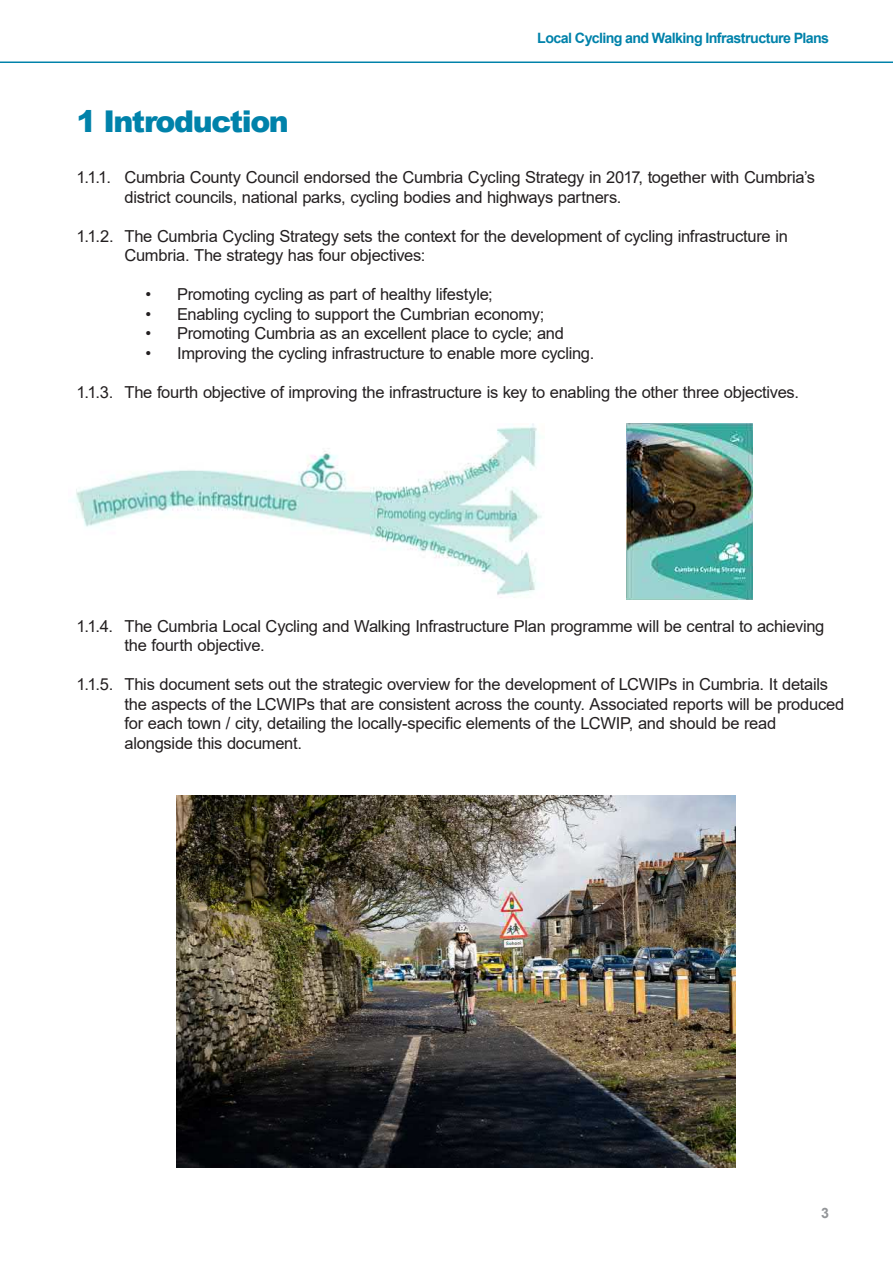
<style>
.page{position:relative;width:893px;height:1263px;background:#fff}
.page>*{position:absolute;margin:0;border:0;box-sizing:border-box;transform-origin:0 0}
.Section_Head{font:900 30px "Arial";letter-spacing:-.05em;color:#0082aa}
.t1{font:16.5px/19.5px "Arial";letter-spacing:-.015em;color:#231f20}
.t2{font:700 14.25px "Arial";letter-spacing:-.04em;color:#0082aa}
.t3{font:700 14.25px "Arial";color:#939598}
</style>
<div class="page">
<hr style="left:0;top:62px;width:893px;height:1px;background:#0082aa">
<img style="left:74px;top:423px;width:468px;height:175px">
<img style="left:626px;top:423px;width:126px;height:177px">
<img style="left:177px;top:795px;width:558px;height:372px">
<p class="t2" style="left:537px;top:28px;width:293px">Local Cycling and Walking Infrastructure Plans</p>
<p class="Section_Head" style="left:77px;top:100px;width:214px">1 Introduction</p>
<p class="t1" style="left:125px;top:167px;width:692px;text-indent:-48px">1.1.1. Cumbria County Council endorsed the Cumbria Cycling Strategy in 2017, together with Cumbria’s district councils, national parks, cycling bodies and highways partners.</p>
<p class="t1" style="left:125px;top:226px;width:665px;text-indent:-48px">1.1.2. The Cumbria Cycling Strategy sets the context for the development of cycling infrastructure in<br>Cumbria. The strategy has four objectives:</p>
<p class="t1" style="left:146px;top:284px;width:349px">• Promoting cycling as part of healthy lifestyle;</p>
<p class="t1" style="left:146px;top:304px;width:400px">• Enabling cycling to support the Cumbrian economy;</p>
<p class="t1" style="left:146px;top:323px;width:420px">• Promoting Cumbria as an excellent place to cycle; and</p>
<p class="t1" style="left:146px;top:343px;width:450px">• Improving the cycling infrastructure to enable more cycling.</p>
<p class="t1" style="left:77px;top:382px;width:724px">1.1.3. The fourth objective of improving the infrastructure is key to enabling the other three objectives.</p>
<p class="t1" style="left:125px;top:616px;width:701px;text-indent:-48px">1.1.4. The Cumbria Local Cycling and Walking Infrastructure Plan programme will be central to achieving the fourth objective.</p>
<p class="t1" style="left:125px;top:674px;width:721px;text-indent:-48px">1.1.5. This document sets out the strategic overview for the development of LCWIPs in Cumbria. It details the aspects of the LCWIPs that are consistent across the county. Associated reports will be produced for each town / city, detailing the locally-specific elements of the LCWIP, and should be read alongside this document.</p>
<p class="t3" style="left:821px;top:1203px;width:9px">3</p>
</div>
